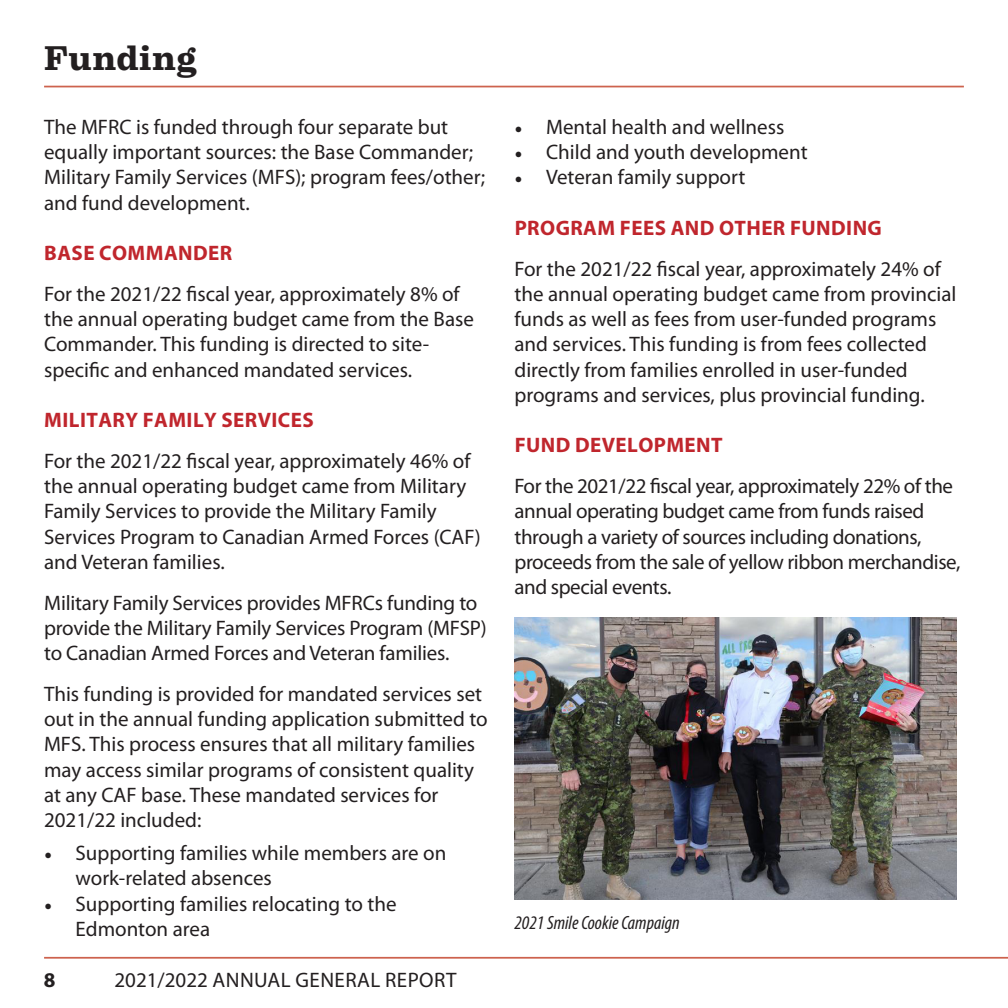
<style>
.page{position:relative;width:1008px;height:1008px;background:#fff}
.page>*{position:absolute;margin:0;border:0;box-sizing:border-box;transform-origin:0 0}
.t1{font:700 35px "Pulpo";letter-spacing:.01em;color:#231f20}
.t2{font:21px/25.2px "Myriad Pro";color:#231f20}
.t3{font:21px/25.2px "Myriad Pro";letter-spacing:-.02em;color:#231f20}
.t4{font:700 21px "Myriad Pro";letter-spacing:.02em;color:#c0262d}
.t5{font:21px "Myriad Pro";letter-spacing:.02em;color:#231f20}
.t6{font:700 21px "Myriad Pro";color:#231f20}
.t7{font:italic condensed 19.25px "Myriad Pro";color:#231f20}
.s1{font-family:"Minion Pro"}
</style>
<div class="page">
<hr style="left:44px;top:86px;width:920px;height:1px;background:#cd624d">
<img style="left:514px;top:617px;width:442px;height:283px">
<hr style="left:44px;top:957px;width:964px;height:2px;background:#cd624d">
<p class="t1" style="left:44px;top:37px;width:155px">Funding</p>
<p class="t2" style="left:44px;top:114px;width:443px">The MFRC is funded through four separate but equally important sources: the Base Commander; Military Family Services (MFS); program fees/other; and fund development.</p>
<p class="t4" style="left:44px;top:239px;width:189px">BASE COMMANDER</p>
<p class="t2" style="left:44px;top:281px;width:431px">For the 2021/22 fiscal year, approximately 8% of the annual operating budget came from the Base Commander. This funding is directed to site&shy;specific and enhanced mandated services.</p>
<p class="t4" style="left:44px;top:406px;width:271px">MILITARY FAMILY SERVICES</p>
<p class="t2" style="left:44px;top:448px;width:438px">For the 2021/22 fiscal year, approximately 46% of the annual operating budget came from Military Family Services to provide the Military Family Services Program to Canadian Armed Forces (CAF) and Veteran families.</p>
<p class="t2" style="left:44px;top:590px;width:444px">Military Family Services provides MFRCs funding to provide the Military Family Services Program (MFSP) to Canadian Armed Forces and Veteran families.</p>
<p class="t2" style="left:44px;top:681px;width:445px">This funding is provided for mandated services set out in the annual funding application submitted to MFS. This process ensures that all military families may access similar programs of consistent quality at any CAF base. These mandated services for 2021/22 included:</p>
<p class="t2" style="left:76px;top:840px;width:372px;text-indent:-32px"><span class="s1">•</span> Supporting families while members are on work-related absences</p>
<p class="t2" style="left:76px;top:891px;width:323px;text-indent:-32px"><span class="s1">•</span> Supporting families relocating to the<br>Edmonton area</p>
<p class="t6" style="left:44px;top:966px;width:13px">8</p>
<p class="t5" style="left:115px;top:967px;width:344px">2021/2022 ANNUAL GENERAL REPORT</p>
<p class="t2" style="left:514px;top:114px;width:271px"><span class="s1">•</span> Mental health and wellness</p>
<p class="t2" style="left:514px;top:139px;width:295px"><span class="s1">•</span> Child and youth development</p>
<p class="t2" style="left:514px;top:164px;width:232px"><span class="s1">•</span> Veteran family support</p>
<p class="t4" style="left:515px;top:214px;width:369px">PROGRAM FEES AND OTHER FUNDING</p>
<p class="t2" style="left:514px;top:256px;width:444px">For the 2021/22 fiscal year, approximately 24% of the annual operating budget came from provincial funds as well as fees from user-funded programs and services. This funding is from fees collected directly from families enrolled in user-funded programs and services, plus provincial funding.</p>
<p class="t4" style="left:515px;top:431px;width:209px">FUND DEVELOPMENT</p>
<p class="t3" style="left:514px;top:473px;width:448px">For the 2021/22 fiscal year, approximately 22% of the annual operating budget came from funds raised through a variety of sources including donations, proceeds from the sale of yellow ribbon merchandise, and special events.</p>
<p class="t7" style="left:514px;top:911px;width:167px">2021 Smile Cookie Campaign</p>
</div>
